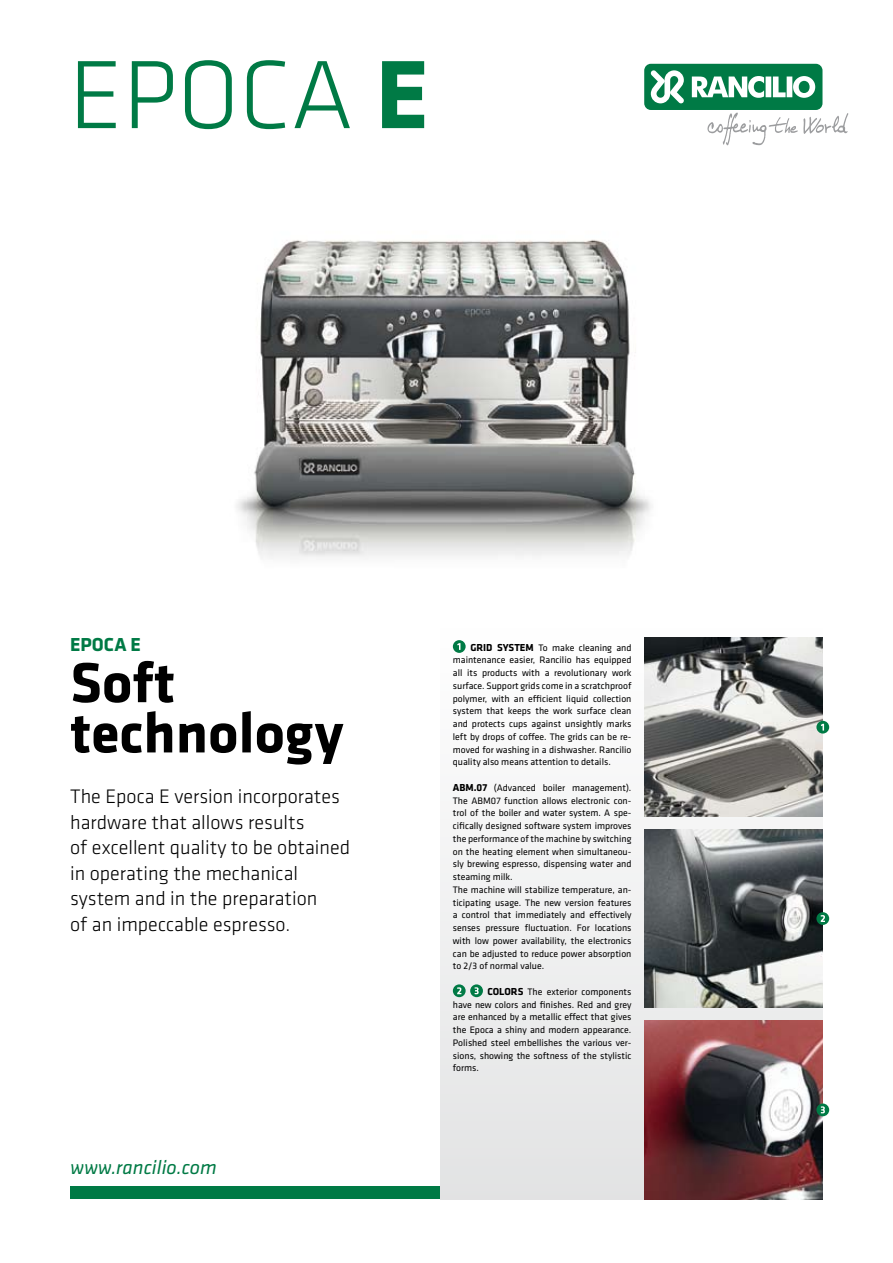
<style>
.page{position:relative;width:893px;height:1263px;background:#fff}
.page>*{position:absolute;margin:0;border:0;box-sizing:border-box;transform-origin:0 0}
.t1{font:300 100.5px "Klavika";color:#007a45}
.t2{font:700 58.5px/50.2px "Klavika";color:#000}
.t3{font:300 20.25px/25.5px "Klavika";color:#000}
.t4{font:italic 20.25px "Klavika";color:#007a45}
.t5{font:700 19.5px "Klavika";color:#007a45}
.t6{font:9.75px/12.8px "Klavika";color:#000;text-align:justify}
.s1{font-weight:700}
.s2{font-weight:700;font-size:10.5px}
</style>
<div class="page">
<div style="left:440px;top:625px;width:383px;height:574px;background:linear-gradient(to bottom,#fefefe,#e3e3e4)"></div>
<img style="left:644px;top:829px;width:179px;height:179px">
<img style="left:644px;top:1020px;width:179px;height:179px">
<img style="left:644px;top:638px;width:179px;height:178px">
<img style="left:236px;top:239px;width:415px;height:320px">
<div style="left:70px;top:1186px;width:370px;height:13px;background:#007a45"></div>
<svg style="left:707px;top:113px;width:141px;height:32px"></svg>
<div style="left:644px;top:64px;width:178px;height:46px;background:#007a45;border-radius:7px"></div>
<svg style="left:651px;top:70px;width:164px;height:34px"></svg>
<svg style="left:453px;top:640px;width:13px;height:13px"></svg>
<svg style="left:457px;top:643px;width:3px;height:7px"></svg>
<svg style="left:453px;top:984px;width:13px;height:13px"></svg>
<svg style="left:457px;top:987px;width:4px;height:7px"></svg>
<svg style="left:470px;top:984px;width:13px;height:13px"></svg>
<svg style="left:474px;top:987px;width:5px;height:7px"></svg>
<svg style="left:816px;top:721px;width:13px;height:12px"></svg>
<svg style="left:821px;top:724px;width:3px;height:6px"></svg>
<svg style="left:816px;top:912px;width:13px;height:13px"></svg>
<svg style="left:821px;top:915px;width:4px;height:7px"></svg>
<svg style="left:816px;top:1103px;width:13px;height:13px"></svg>
<svg style="left:821px;top:1106px;width:4px;height:7px"></svg>
<h1 class="t1" style="left:69px;top:40px;width:362px">EPOCA <span class="s1">E</span></h1>
<h3 class="t5" style="left:70px;top:634px;width:72px">EPOCA E</h3>
<h2 class="t2" style="left:70px;top:659px;width:275px">Soft technology</h2>
<h3 class="t3" style="left:70px;top:784px;width:282px">The Epoca E version incorporates hardware that allows results<br>of excellent quality to be obtained in operating the mechanical system and in the preparation<br>of an impeccable espresso.</h3>
<h3 class="t4" style="left:70px;top:1156px;width:148px">www.rancilio.com</h3>
<p class="t6" style="left:453px;top:641px;width:180px;text-indent:17px"><span class="s2">GRID SYSTEM</span> To make cleaning and maintenance easier, Rancilio has equipped all its products with a revolutionary work surface. Support grids come in a scratchproof polymer, with an efficient liquid collection system that keeps the work surface clean and protects cups against unsightly marks left by drops of coffee. The grids can be re&shy;moved for washing in a dishwasher. Rancilio quality also means attention to details.</p>
<p class="t6" style="left:453px;top:781px;width:180px;text-align:left"><span class="s2">ABM.07</span> (Advanced boiler management).<br>The ABM07 function allows electronic con&shy;trol of the boiler and water system. A spe&shy;cifically designed software system improves the performance of the machine by switching on the heating element when simultaneou&shy;sly brewing espresso, dispensing water and steaming milk.<br>The machine will stabilize temperature, an&shy;ticipating usage. The new version features a control that immediately and effectively senses pressure fluctuation. For locations with low power availability, the electronics can be adjusted to reduce power absorption to 2/3 of normal value.</p>
<p class="t6" style="left:453px;top:985px;width:180px;text-indent:35px"><span class="s2">COLORS</span> The exterior components have new colors and finishes. Red and grey are enhanced by a metallic effect that gives the Epoca a shiny and modern appearance.<br>Polished steel embellishes the various ver&shy;sions, showing the softness of the stylistic forms.</p>
</div>
